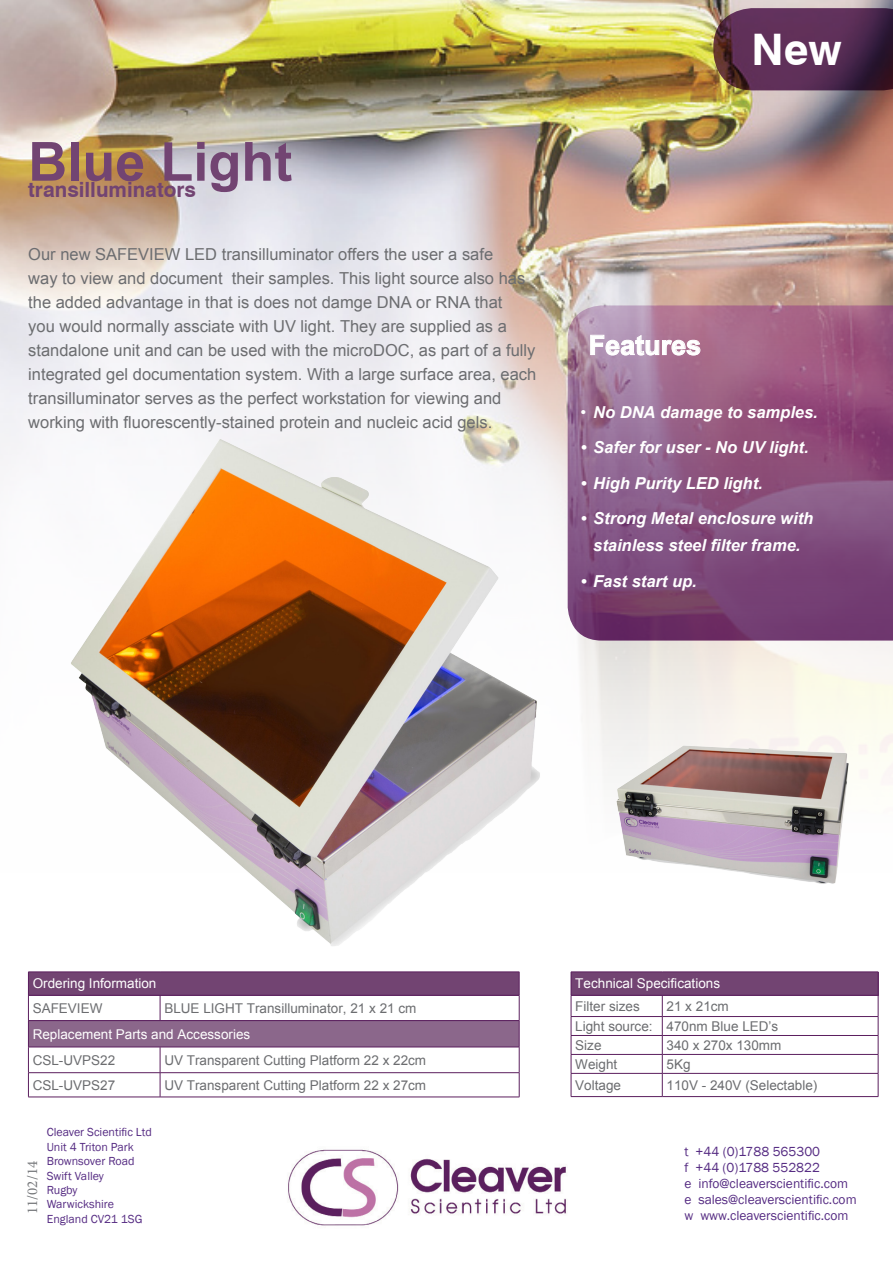
<style>
.page{position:relative;width:893px;height:1263px;background:#fff}
.page>*{position:absolute;margin:0;border:0;box-sizing:border-box;transform-origin:0 0}
.Body_para{font:700 54px "Arial";color:#724472}
.t1{font:700 43.5px "Swiss 721 BT";color:#fff}
.t2{font:700 27px "Arial";color:#fff}
.Body_para-2{font:700 21px "Swiss 721 BT";color:#724472}
.Body_para-3{font:16.5px/24px "Arial";color:#6c6d70}
.Bullet_sidebar{font:italic 700 16.5px/27px "Arial";color:#fff;text-align:center}
.t3{font:15px "Minion Pro";color:#76787b}
.body_text{font:13.5px "Arial";color:#6c6d70}
.t4{font:13.5px "Franklin Gothic";color:#562c83}
.Body_para-4{font:13.5px "Arial";color:#fff}
.body_text-2{font:13.5px "Arial";color:#fff}
.t5{font:12px "Franklin Gothic";color:#562c83}
.s1{font-weight:400;font-style:normal}
</style>
<div class="page">
<img style="left:0;top:0;width:893px;height:769px">
<svg style="left:713px;top:8px;width:180px;height:82px;background:#58304e"></svg>
<svg style="left:568px;top:305px;width:325px;height:335px;background:#8e5781"></svg>
<svg style="left:590px;top:335px;width:110px;height:20px;background:#c3a5bc"></svg>
<img style="left:288px;top:1149px;width:278px;height:77px">
<div style="left:28px;top:972px;width:491px;height:23px;background:#724472"></div>
<div style="left:28px;top:1020px;width:491px;height:27px;background:#8b678b"></div>
<hr style="left:28px;top:995px;width:132px;height:1px;background:#5b1f5e">
<hr style="left:160px;top:995px;width:359px;height:1px;background:#5b1f5e">
<hr style="left:28px;top:1020px;width:132px;height:1px;background:#5b1f5e">
<hr style="left:160px;top:1020px;width:359px;height:1px;background:#5b1f5e">
<hr style="left:28px;top:1047px;width:132px;height:1px;background:#5b1f5e">
<hr style="left:160px;top:1047px;width:359px;height:1px;background:#5b1f5e">
<hr style="left:28px;top:1072px;width:132px;height:1px;background:#5b1f5e">
<hr style="left:160px;top:1072px;width:359px;height:1px;background:#5b1f5e">
<hr style="left:28px;top:1097px;width:132px;height:1px;background:#5b1f5e">
<hr style="left:160px;top:1097px;width:359px;height:1px;background:#5b1f5e">
<hr style="left:28px;top:972px;width:132px;height:1px;background:#5b1f5e">
<hr style="left:160px;top:972px;width:359px;height:1px;background:#5b1f5e">
<svg style="left:160px;top:996px;width:1px;height:24px"></svg>
<svg style="left:28px;top:973px;width:1px;height:124px"></svg>
<svg style="left:160px;top:1047px;width:1px;height:50px"></svg>
<svg style="left:519px;top:972px;width:1px;height:125px"></svg>
<div style="left:571px;top:972px;width:307px;height:23px;background:#724472"></div>
<hr style="left:571px;top:972px;width:91px;height:1px;background:#5b1f5e">
<hr style="left:662px;top:972px;width:216px;height:1px;background:#5b1f5e">
<hr style="left:571px;top:995px;width:91px;height:1px;background:#5b1f5e">
<hr style="left:662px;top:995px;width:216px;height:1px;background:#5b1f5e">
<hr style="left:571px;top:1016px;width:91px;height:1px;background:#5b1f5e">
<hr style="left:662px;top:1016px;width:216px;height:1px;background:#5b1f5e">
<hr style="left:571px;top:1035px;width:91px;height:1px;background:#5b1f5e">
<hr style="left:662px;top:1035px;width:216px;height:1px;background:#5b1f5e">
<hr style="left:571px;top:1054px;width:91px;height:1px;background:#5b1f5e">
<hr style="left:662px;top:1054px;width:216px;height:1px;background:#5b1f5e">
<hr style="left:571px;top:1073px;width:91px;height:1px;background:#5b1f5e">
<svg style="left:571px;top:973px;width:1px;height:123px"></svg>
<hr style="left:662px;top:1073px;width:216px;height:1px;background:#5b1f5e">
<svg style="left:662px;top:996px;width:1px;height:100px"></svg>
<svg style="left:878px;top:972px;width:1px;height:124px"></svg>
<hr style="left:571px;top:1096px;width:91px;height:1px;background:#5b1f5e">
<hr style="left:662px;top:1096px;width:216px;height:1px;background:#5b1f5e">
<img style="left:61px;top:437px;width:584px;height:509px">
<img style="left:608px;top:727px;width:264px;height:176px">
<p class="Body_para" style="left:28px;top:126px;width:266px">Blue Light</p>
<p class="Body_para-2" style="left:28px;top:177px;width:169px">transilluminators</p>
<p class="Body_para-3" style="left:28px;top:242px;width:510px">Our new SAFEVIEW LED transilluminator offers the user a safe<br>way to view and document their samples. This light source also has the added advantage in that is does not damge DNA or RNA that<br>you would normally assciate with UV light. They are supplied as a standalone unit and can be used with the microDOC, as part of a fully integrated gel documentation system. With a large surface area, each transilluminator serves as the perfect workstation for viewing and working with fluorescently-stained protein and nucleic acid gels.</p>
<p class="t1" style="left:751px;top:23px;width:92px">New</p>
<p class="t2" style="left:589px;top:327px;width:114px">Features</p>
<p class="Bullet_sidebar" style="left:580px;top:399px;width:239px"><span class="s1">•</span> No DNA damage to samples.</p>
<p class="Bullet_sidebar" style="left:580px;top:434px;width:230px">• Safer for user - No UV light.</p>
<p class="Bullet_sidebar" style="left:580px;top:470px;width:184px">• High Purity LED light.</p>
<p class="Bullet_sidebar" style="left:580px;top:505px;width:234px">• Strong Metal enclosure with stainless steel filter frame.</p>
<p class="Bullet_sidebar" style="left:580px;top:568px;width:118px">• Fast start up.</p>
<p class="Body_para-4" style="left:33px;top:975px;width:125px">Ordering Information</p>
<p class="body_text" style="left:33px;top:999px;width:71px">SAFEVIEW</p>
<p class="body_text" style="left:164px;top:999px;width:254px">BLUE LIGHT Transilluminator, 21 x 21 cm</p>
<p class="body_text-2" style="left:33px;top:1025px;width:219px">Replacement Parts and Accessories</p>
<p class="body_text" style="left:33px;top:1051px;width:84px">CSL-UVPS22</p>
<p class="body_text" style="left:164px;top:1051px;width:263px">UV Transparent Cutting Platform 22 x 22cm</p>
<p class="body_text" style="left:33px;top:1076px;width:84px">CSL-UVPS27</p>
<p class="body_text" style="left:164px;top:1076px;width:263px">UV Transparent Cutting Platform 22 x 27cm</p>
<p class="t3" style="left:22px;top:1214px;width:55px;rotate:-90deg">11/02/14</p>
<p class="t5" style="left:47px;top:1125px;width:107px">Cleaver Scientific Ltd</p>
<p class="t5" style="left:47px;top:1139px;width:89px">Unit 4 Triton Park</p>
<p class="t5" style="left:47px;top:1154px;width:89px">Brownsover Road</p>
<p class="t5" style="left:47px;top:1168px;width:59px">Swift Valley</p>
<p class="t5" style="left:47px;top:1182px;width:32px">Rugby</p>
<p class="t5" style="left:47px;top:1197px;width:69px">Warwickshire</p>
<p class="t5" style="left:47px;top:1211px;width:97px">England CV21 1SG</p>
<p class="Body_para-4" style="left:575px;top:975px;width:146px">Technical Specifications</p>
<p class="body_text" style="left:575px;top:997px;width:66px">Filter sizes</p>
<p class="body_text" style="left:666px;top:997px;width:64px">21 x 21cm</p>
<p class="body_text" style="left:575px;top:1017px;width:79px">Light source:</p>
<p class="body_text" style="left:666px;top:1017px;width:113px">470nm Blue LED’s</p>
<p class="body_text" style="left:575px;top:1036px;width:28px">Size</p>
<p class="body_text" style="left:666px;top:1036px;width:116px">340 x 270x 130mm</p>
<p class="body_text" style="left:575px;top:1055px;width:44px">Weight</p>
<p class="body_text" style="left:666px;top:1055px;width:26px">5Kg</p>
<p class="body_text" style="left:575px;top:1076px;width:47px">Voltage</p>
<p class="body_text" style="left:666px;top:1076px;width:152px">110V - 240V (Selectable)</p>
<p class="t4" style="left:685px;top:1142px;width:137px">t +44 (0)1788 565300</p>
<p class="t4" style="left:685px;top:1159px;width:137px">f +44 (0)1788 552822</p>
<p class="t4" style="left:685px;top:1175px;width:165px">e info@cleaverscientific.com</p>
<p class="t4" style="left:685px;top:1191px;width:174px">e sales@cleaverscientific.com</p>
<p class="t4" style="left:685px;top:1207px;width:165px">w www.cleaverscientific.com</p>
</div>
